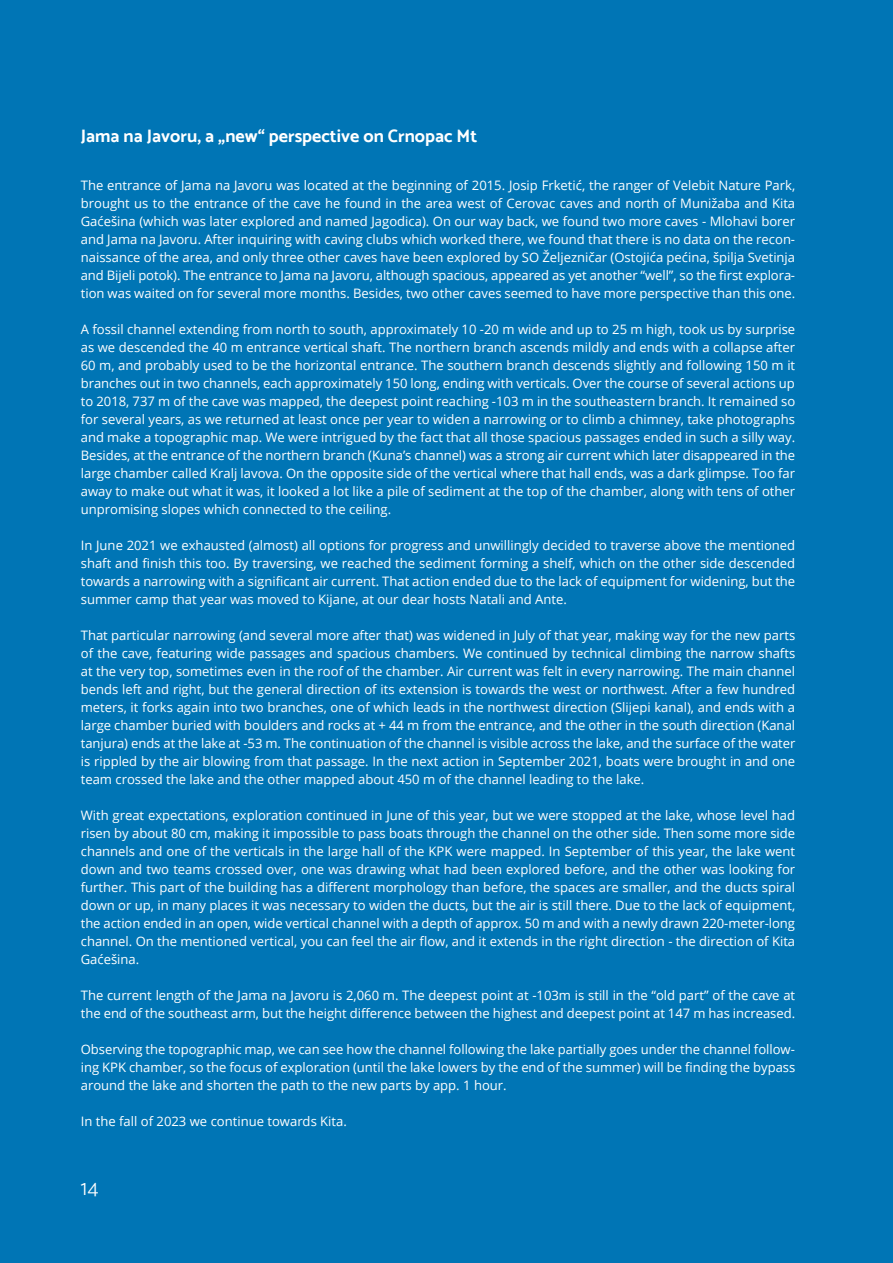
<style>
.page{position:relative;width:893px;height:1263px;background:#0075b5}
.page>*{position:absolute;margin:0;border:0;box-sizing:border-box;transform-origin:0 0}
.t1{font:300 21px "Catamaran";color:#fff}
.t2{font:700 18px "Catamaran";color:#fff}
.t3{font:13.05px/18px "Open Sans";color:#fff;text-align:justify}
</style>
<div class="page">
<h2 class="t2" style="left:81px;top:125px;width:398px">Jama na Javoru, a „new“ perspective on Crnopac Mt</h2>
<p class="t3" style="left:81px;top:176px;width:716px">The entrance of Jama na Javoru was located at the beginning of 2015. Josip Frketić, the ranger of Velebit Nature Park, brought us to the entrance of the cave he found in the area west of Cerovac caves and north of Munižaba and Kita Gaćešina (which was later explored and named Jagodica). On our way back, we found two more caves - Mlohavi borer and Jama na Javoru. After inquiring with caving clubs which worked there, we found that there is no data on the recon&shy;naissance of the area, and only three other caves have been explored by SO Željezničar (Ostojića pećina, špilja Svetinja and Bijeli potok). The entrance to Jama na Javoru, although spacious, appeared as yet another “well”, so the first explora&shy;tion was waited on for several more months. Besides, two other caves seemed to have more perspective than this one.</p>
<p class="t3" style="left:81px;top:320px;width:716px">A fossil channel extending from north to south, approximately 10 -20 m wide and up to 25 m high, took us by surprise as we descended the 40 m entrance vertical shaft. The northern branch ascends mildly and ends with a collapse after 60 m, and probably used to be the horizontal entrance. The southern branch descends slightly and following 150 m it branches out in two channels, each approximately 150 long, ending with verticals. Over the course of several actions up to 2018, 737 m of the cave was mapped, the deepest point reaching -103 m in the southeastern branch. It remained so for several years, as we returned at least once per year to widen a narrowing or to climb a chimney, take photographs and make a topographic map. We were intrigued by the fact that all those spacious passages ended in such a silly way.<br>Besides, at the entrance of the northern branch (Kuna’s channel) was a strong air current which later disappeared in the large chamber called Kralj lavova. On the opposite side of the vertical where that hall ends, was a dark glimpse. Too far away to make out what it was, it looked a lot like a pile of sediment at the top of the chamber, along with tens of other unpromising slopes which connected to the ceiling.</p>
<p class="t3" style="left:81px;top:536px;width:716px">In June 2021 we exhausted (almost) all options for progress and unwillingly decided to traverse above the mentioned shaft and finish this too. By traversing, we reached the sediment forming a shelf, which on the other side descended towards a narrowing with a significant air current. That action ended due to the lack of equipment for widening, but the summer camp that year was moved to Kijane, at our dear hosts Natali and Ante.</p>
<p class="t3" style="left:81px;top:626px;width:716px">That particular narrowing (and several more after that) was widened in July of that year, making way for the new parts of the cave, featuring wide passages and spacious chambers. We continued by technical climbing the narrow shafts at the very top, sometimes even in the roof of the chamber. Air current was felt in every narrowing. The main channel bends left and right, but the general direction of its extension is towards the west or northwest. After a few hundred meters, it forks again into two branches, one of which leads in the northwest direction (Slijepi kanal), and ends with a large chamber buried with boulders and rocks at + 44 m from the entrance, and the other in the south direction (Kanal tanjura) ends at the lake at -53 m. The continuation of the channel is visible across the lake, and the surface of the water is rippled by the air blowing from that passage. In the next action in September 2021, boats were brought in and one team crossed the lake and the other mapped about 450 m of the channel leading to the lake.</p>
<p class="t3" style="left:81px;top:806px;width:716px">With great expectations, exploration continued in June of this year, but we were stopped at the lake, whose level had risen by about 80 cm, making it impossible to pass boats through the channel on the other side. Then some more side channels and one of the verticals in the large hall of the KPK were mapped. In September of this year, the lake went down and two teams crossed over, one was drawing what had been explored before, and the other was looking for further. This part of the building has a different morphology than before, the spaces are smaller, and the ducts spiral down or up, in many places it was necessary to widen the ducts, but the air is still there. Due to the lack of equipment, the action ended in an open, wide vertical channel with a depth of approx. 50 m and with a newly drawn 220-meter-long channel. On the mentioned vertical, you can feel the air flow, and it extends in the right direction - the direction of Kita Gaćešina.</p>
<p class="t3" style="left:81px;top:986px;width:716px">The current length of the Jama na Javoru is 2,060 m. The deepest point at -103m is still in the “old part” of the cave at the end of the southeast arm, but the height difference between the highest and deepest point at 147 m has increased.</p>
<p class="t3" style="left:81px;top:1040px;width:716px">Observing the topographic map, we can see how the channel following the lake partially goes under the channel follow&shy;ing KPK chamber, so the focus of exploration (until the lake lowers by the end of the summer) will be finding the bypass around the lake and shorten the path to the new parts by app. 1 hour.</p>
<p class="t3" style="left:81px;top:1112px;width:268px">In the fall of 2023 we continue towards Kita.</p>
<h1 class="t1" style="left:81px;top:1176px;width:19px">14</h1>
</div>
